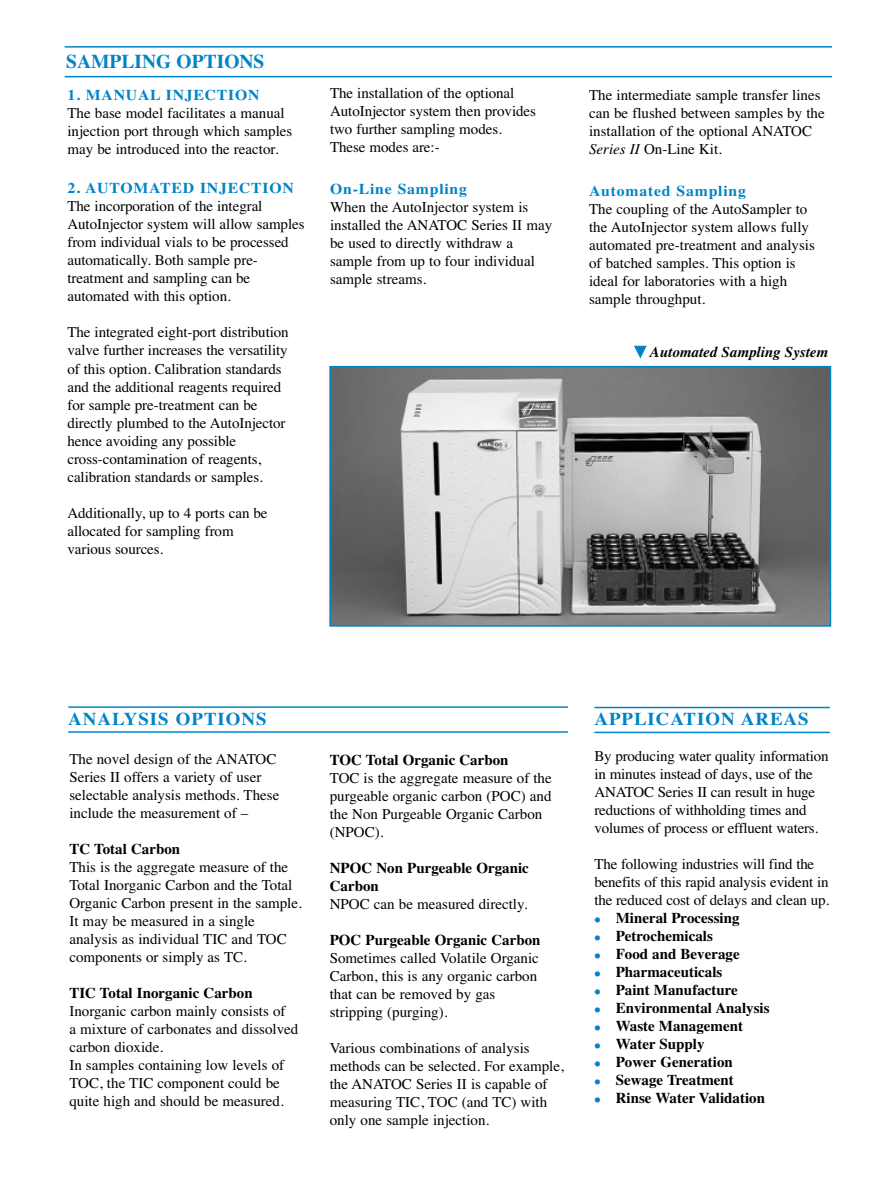
<style>
.page{position:relative;width:893px;height:1190px;background:#fff}
.page>*{position:absolute;margin:0;border:0;box-sizing:border-box;transform-origin:0 0}
.t1{font:700 19.5px "Times";color:#0084c7}
.t2{font:700 18px "Times";letter-spacing:.05em;color:#0084c7;scale:1.05 1}
.t3{font:15px/18px "Times";color:#000}
.t4{font:700 15px/18px "Times";color:#000}
.t5{font:700 15px "Times";letter-spacing:.05em;color:#0084c7;scale:1.05 1}
.t6{font:italic 700 15px "Times";color:#000}
.s1{font-style:italic}
.s2{font-size:18px;color:#0084c7}
</style>
<div class="page">
<img style="left:332px;top:369px;width:496px;height:254px">
<div style="left:329px;top:366px;width:502px;height:260px;border:2px solid #0084c7"></div>
<svg style="left:634px;top:346px;width:12px;height:12px"></svg>
<hr style="left:594px;top:706px;width:235px;height:2px;background:#0084c7">
<hr style="left:594px;top:731px;width:235px;height:2px;background:#0084c7">
<hr style="left:68px;top:706px;width:500px;height:2px;background:#0084c7">
<hr style="left:68px;top:731px;width:500px;height:1px;background:#0084c7">
<hr style="left:65px;top:76px;width:767px;height:1px;background:#0084c7">
<hr style="left:65px;top:46px;width:767px;height:2px;background:#0084c7">
<h1 class="t1" style="left:66px;top:55px;width:200px">SAMPLING OPTIONS</h1>
<p class="t5" style="left:67px;top:90px;width:184px">1. MANUAL INJECTION</p>
<p class="t3" style="left:67px;top:106px;width:226px">The base model facilitates a manual injection port through which samples may be introduced into the reactor.</p>
<p class="t5" style="left:67px;top:183px;width:217px">2. AUTOMATED INJECTION</p>
<p class="t3" style="left:67px;top:199px;width:238px">The incorporation of the integral AutoInjector system will allow samples from individual vials to be processed automatically. Both sample pre&shy;treatment and sampling can be automated with this option.</p>
<p class="t3" style="left:67px;top:325px;width:223px">The integrated eight-port distribution valve further increases the versatility of this option. Calibration standards and the additional reagents required for sample pre-treatment can be directly plumbed to the AutoInjector hence avoiding any possible cross-contamination of reagents, calibration standards or samples.</p>
<p class="t3" style="left:67px;top:505px;width:202px">Additionally, up to 4 ports can be allocated for sampling from various sources.</p>
<p class="t3" style="left:330px;top:85px;width:207px">The installation of the optional<br>AutoInjector system then provides two further sampling modes.<br>These modes are:-</p>
<p class="t5" style="left:330px;top:183px;width:132px">On-Line Sampling</p>
<p class="t3" style="left:330px;top:199px;width:223px">When the AutoInjector system is installed the ANATOC Series II may be used to directly withdraw a sample from up to four individual sample streams.</p>
<p class="t3" style="left:589px;top:88px;width:237px">The intermediate sample transfer lines can be flushed between samples by the installation of the optional ANATOC <span class="s1">Series II</span> On-Line Kit.</p>
<p class="t5" style="left:589px;top:186px;width:151px">Automated Sampling</p>
<p class="t3" style="left:589px;top:202px;width:227px">The coupling of the AutoSampler to the AutoInjector system allows fully automated pre-treatment and analysis of batched samples. This option is ideal for laboratories with a high sample throughput.</p>
<p class="t6" style="left:650px;top:346px;width:180px">Automated Sampling System</p>
<p class="t2" style="left:68px;top:712px;width:190px">ANALYSIS OPTIONS</p>
<p class="t3" style="left:69px;top:751px;width:211px">The novel design of the ANATOC<br>Series II offers a variety of user selectable analysis methods. These include the measurement of –</p>
<p class="t4" style="left:69px;top:841px;width:112px">TC Total Carbon</p>
<p class="t3" style="left:69px;top:859px;width:234px">This is the aggregate measure of the Total Inorganic Carbon and the Total Organic Carbon present in the sample.<br>It may be measured in a single analysis as individual TIC and TOC components or simply as TC.</p>
<p class="t4" style="left:69px;top:985px;width:185px">TIC Total Inorganic Carbon</p>
<p class="t3" style="left:69px;top:1003px;width:230px">Inorganic carbon mainly consists of<br>a mixture of carbonates and dissolved carbon dioxide.<br>In samples containing low levels of<br>TOC, the TIC component could be quite high and should be measured.</p>
<p class="t4" style="left:330px;top:752px;width:180px">TOC Total Organic Carbon</p>
<p class="t3" style="left:330px;top:770px;width:223px">TOC is the aggregate measure of the purgeable organic carbon (POC) and the Non Purgeable Organic Carbon (NPOC).</p>
<p class="t4" style="left:330px;top:860px;width:200px">NPOC Non Purgeable Organic<br>Carbon</p>
<p class="t3" style="left:330px;top:896px;width:199px">NPOC can be measured directly.</p>
<p class="t4" style="left:330px;top:932px;width:212px">POC Purgeable Organic Carbon</p>
<p class="t3" style="left:330px;top:950px;width:211px">Sometimes called Volatile Organic<br>Carbon, this is any organic carbon that can be removed by gas stripping (purging).</p>
<p class="t3" style="left:330px;top:1040px;width:235px">Various combinations of analysis methods can be selected. For example, the ANATOC Series II is capable of measuring TIC, TOC (and TC) with only one sample injection.</p>
<p class="t2" style="left:594px;top:712px;width:206px">APPLICATION AREAS</p>
<p class="t3" style="left:594px;top:748px;width:235px">By producing water quality information in minutes instead of days, use of the ANATOC Series II can result in huge reductions of withholding times and volumes of process or effluent waters.</p>
<p class="t3" style="left:594px;top:856px;width:236px">The following industries will find the benefits of this rapid analysis evident in the reduced cost of delays and clean up.</p>
<p class="t4" style="left:594px;top:910px;width:147px"><span class="s2">•</span> Mineral Processing</p>
<p class="t4" style="left:594px;top:928px;width:120px"><span class="s2">•</span> Petrochemicals</p>
<p class="t4" style="left:594px;top:946px;width:147px"><span class="s2">•</span> Food and Beverage</p>
<p class="t4" style="left:594px;top:964px;width:129px"><span class="s2">•</span> Pharmaceuticals</p>
<p class="t4" style="left:594px;top:982px;width:145px"><span class="s2">•</span> Paint Manufacture</p>
<p class="t4" style="left:594px;top:1000px;width:177px"><span class="s2">•</span> Environmental Analysis</p>
<p class="t4" style="left:594px;top:1018px;width:150px"><span class="s2">•</span> Waste Management</p>
<p class="t4" style="left:594px;top:1036px;width:112px"><span class="s2">•</span> Water Supply</p>
<p class="t4" style="left:594px;top:1054px;width:140px"><span class="s2">•</span> Power Generation</p>
<p class="t4" style="left:594px;top:1072px;width:141px"><span class="s2">•</span> Sewage Treatment</p>
<p class="t4" style="left:594px;top:1090px;width:172px"><span class="s2">•</span> Rinse Water Validation</p>
</div>
